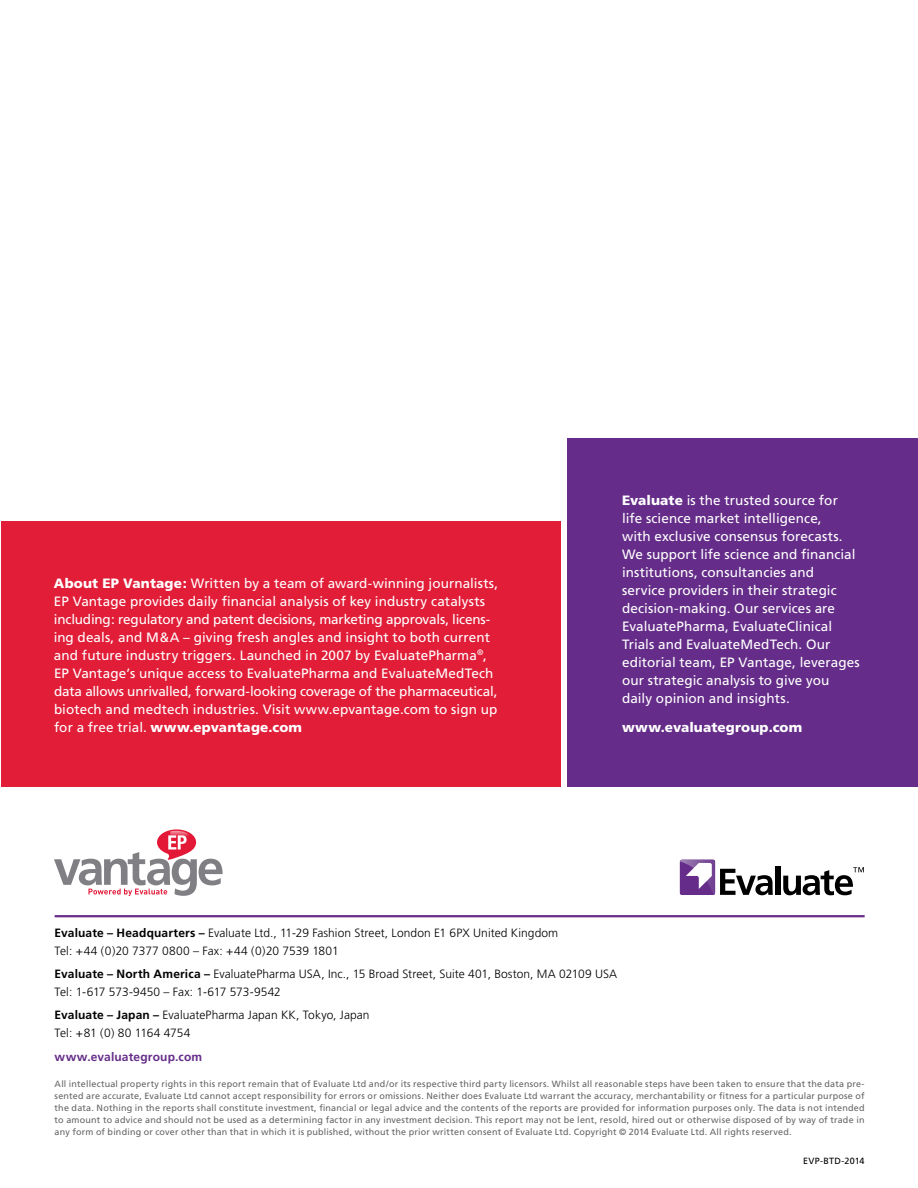
<style>
.page{position:relative;width:918px;height:1188px;background:#fff}
.page>*{position:absolute;margin:0;border:0;box-sizing:border-box;transform-origin:0 0}
.t1{font:13.5px/18px "Frutiger";letter-spacing:.005em;color:#fff}
.t2{font:900 13.5px "Frutiger";letter-spacing:.01em;color:#fff}
.t3{font:300 12px/18px "Frutiger";letter-spacing:.005em;color:#000}
.t4{font:700 12px "Frutiger";letter-spacing:.01em;color:#652d89}
.t5{font:9px/12px "Frutiger";letter-spacing:.02em;color:#636466;text-align:justify}
.t6{font:9px "Frutiger";letter-spacing:.02em;color:#000}
.s1{font-weight:900}
.s2{font-weight:700}
</style>
<div class="page">
<svg style="left:54px;top:829px;width:169px;height:67px"></svg>
<hr style="left:55px;top:915px;width:810px;height:2px;background:#652d89">
<div style="left:567px;top:438px;width:351px;height:349px;background:#652d89"></div>
<div style="left:1px;top:522px;width:560px;height:265px;background:#e11d38"></div>
<svg style="left:720px;top:869px;width:53px;height:26px"></svg>
<div style="left:776px;top:867px;width:5px;height:28px;background:#000"></div>
<svg style="left:680px;top:860px;width:35px;height:35px"></svg>
<svg style="left:686px;top:863px;width:26px;height:26px"></svg>
<svg style="left:783px;top:867px;width:81px;height:28px"></svg>
<p class="t1" style="left:54px;top:574px;width:446px"><span class="s1">About EP Vantage:</span> Written by a team of award-winning journalists, EP Vantage provides daily financial analysis of key industry catalysts including: regulatory and patent decisions, marketing approvals, licens&shy;ing deals, and M &amp;A – giving fresh angles and insight to both current and future industry triggers. Launched in 2007 by EvaluatePharma<sup>®</sup>, EP Vantage’s unique access to EvaluatePharma and EvaluateM edTech data allows unrivalled, forward-looking coverage of the pharmaceutical, biotech and medtech industries. Visit www.epvantage.com to sign up for a free trial. <span class="s1">www.epvantage.com</span></p>
<p class="t1" style="left:622px;top:492px;width:239px"><span class="s1">Evaluate</span> is the trusted source for life science market intelligence,<br>with exclusive consensus forecasts.<br>We support life science and financial institutions, consultancies and service providers in their strategic decision-making. Our services are EvaluatePharma, EvaluateClinical Trials and EvaluateMedTech. Our editorial team, EP Vantage, leverages our strategic analysis to give you daily opinion and insights.</p>
<p class="t2" style="left:622px;top:719px;width:182px">www.evaluategroup.com</p>
<p class="t3" style="left:55px;top:924px;width:505px"><span class="s2">Evaluate – Headquarters –</span> Evaluate Ltd., 11-29 Fashion Street, London E1 6PX United Kingdom<br>Tel: +44 (0)20 7377 0800 – Fax: +44 (0)20 7539 1801</p>
<p class="t3" style="left:55px;top:965px;width:564px"><span class="s2">Evaluate – North America –</span> EvaluatePharma USA, Inc., 15 Broad Street, Suite 401, Boston, MA 02109 USA<br>Tel: 1-617 573-9450 – Fax: 1-617 573-9542</p>
<p class="t3" style="left:55px;top:1006px;width:317px"><span class="s2">Evaluate – Japan –</span> EvaluatePharma Japan KK, Tokyo, Japan<br>Tel: +81 (0) 80 1164 4754</p>
<p class="t4" style="left:55px;top:1050px;width:149px">www.evaluategroup.com</p>
<p class="t5" style="left:55px;top:1078px;width:812px">All intellectual property rights in this report remain that of Evaluate Ltd and/or its respective third party licensors. Whilst all reasonable steps have been taken to ensure that the data pre&shy;sented are accurate, Evaluate Ltd cannot accept responsibility for errors or omissions. N either does Evaluate Ltd warrant the accuracy, merchantability or fitness for a particular purpose of the data. N othing in the reports shall constitute investment, financial or legal advice and the contents of the reports are provided for information purposes only. The data is not intended to amount to advice and should not be used as a determining factor in any investment decision. This report may not be lent, resold, hired out or otherwise disposed of by way of trade in any form of binding or cover other than that in which it is published, without the prior written consent of Evaluate Ltd. Copyright © 2014 Evaluate Ltd. All rights reserved.</p>
<p class="t6" style="left:803px;top:1156px;width:63px">EVP-BTD-2014</p>
</div>
